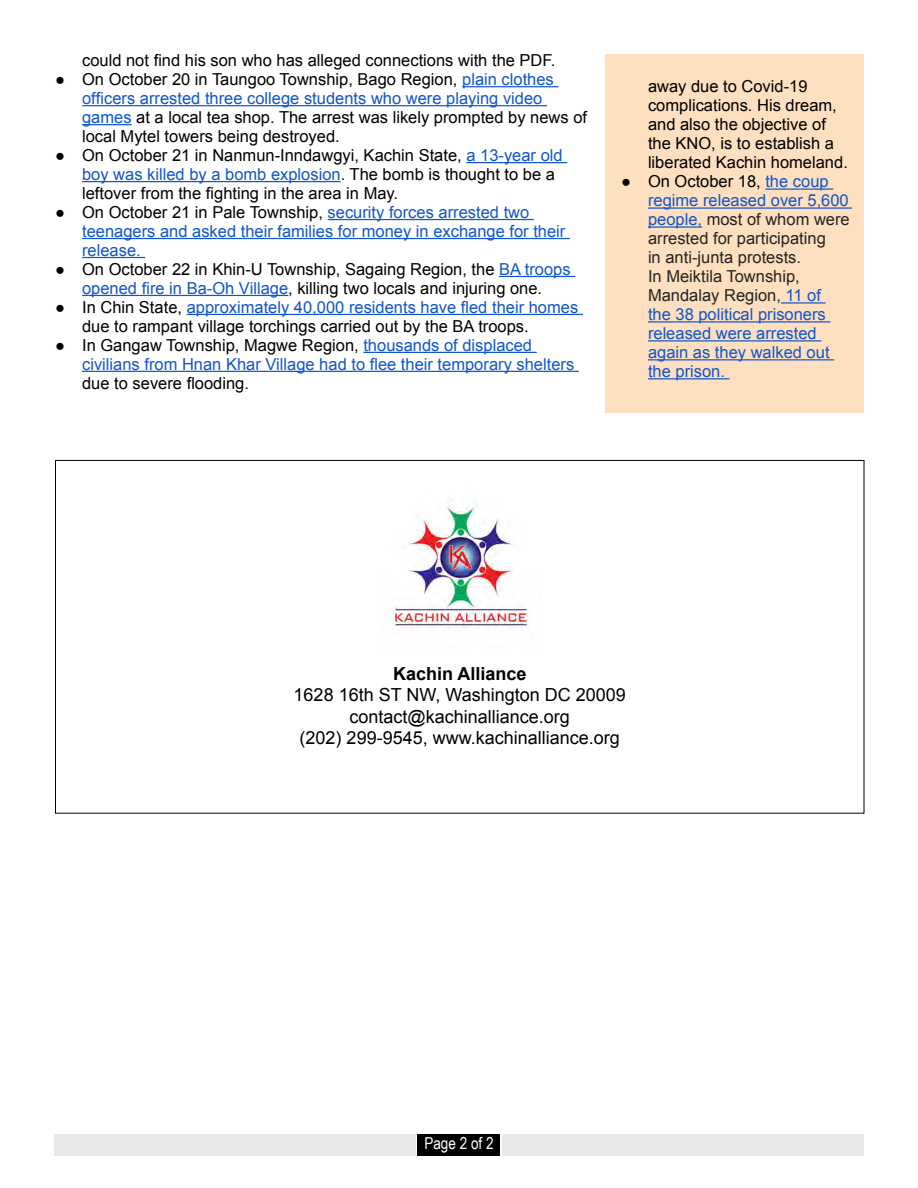
<style>
.page{position:relative;width:918px;height:1188px;background:#fff}
.page>*{position:absolute;margin:0;border:0;box-sizing:border-box;transform-origin:0 0}
.t1{font:18px/21.6px "Arial";color:#000;text-align:center}
.t2{font:700 18px "Arial";color:#000}
.t3{font:16.5px/18.9px "Arial";color:#000}
.t4{font:16.5px/18.9px "Arial";color:#15c}
.t5{font:16.5px "Arial Narrow";color:#fff}
.s1{color:#15c}
.s2{color:#000}
.s3{color:#242423}
</style>
<div class="page">
<img style="left:391px;top:499px;width:139px;height:130px">
<div style="left:418px;top:1134px;width:82px;height:22px;background:#000"></div>
<div style="left:503px;top:1134px;width:361px;height:22px;background:#e6e7e8"></div>
<div style="left:606px;top:54px;width:258px;height:359px;background:#fedfbf"></div>
<div style="left:54px;top:1134px;width:361px;height:22px;background:#e6e7e8"></div>
<hr style="left:765px;top:188px;width:68px;height:2px;background:#15c">
<hr style="left:648px;top:207px;width:204px;height:2px;background:#15c">
<hr style="left:648px;top:226px;width:54px;height:2px;background:#15c">
<hr style="left:781px;top:302px;width:45px;height:2px;background:#15c">
<hr style="left:648px;top:321px;width:183px;height:2px;background:#15c">
<hr style="left:648px;top:340px;width:173px;height:2px;background:#15c">
<hr style="left:648px;top:359px;width:186px;height:1px;background:#15c">
<hr style="left:648px;top:378px;width:82px;height:1px;background:#15c">
<hr style="left:462px;top:86px;width:96px;height:1px;background:#15c">
<hr style="left:82px;top:105px;width:465px;height:1px;background:#15c">
<hr style="left:82px;top:124px;width:50px;height:1px;background:#15c">
<hr style="left:466px;top:162px;width:101px;height:1px;background:#15c">
<hr style="left:82px;top:181px;width:259px;height:1px;background:#15c">
<hr style="left:328px;top:219px;width:206px;height:1px;background:#15c">
<hr style="left:82px;top:238px;width:488px;height:1px;background:#15c">
<hr style="left:82px;top:257px;width:63px;height:1px;background:#15c">
<hr style="left:499px;top:276px;width:76px;height:1px;background:#15c">
<hr style="left:82px;top:295px;width:206px;height:1px;background:#15c">
<hr style="left:187px;top:314px;width:396px;height:1px;background:#15c">
<hr style="left:363px;top:352px;width:174px;height:1px;background:#15c">
<hr style="left:82px;top:371px;width:497px;height:1px;background:#15c">
<p class="t3" style="left:82px;top:51px;width:475px">could not find his son who has alleged connections with the PDF.</p>
<p class="t3" style="left:82px;top:70px;width:507px;text-indent:-27px">● On October 20 in Taungoo Township, Bago Region, <span class="s1">plain clothes officers arrested three college students who were playing video games</span> at a local tea shop. The arrest was likely prompted by news of local Mytel towers being destroyed.</p>
<p class="t3" style="left:82px;top:146px;width:482px;text-indent:-27px">● On October 21 in Nanmun-Inndawgyi, Kachin State, <span class="s1">a 13-year old boy was killed by a bomb explosion</span>. The bomb is thought to be a leftover from the fighting in the area in May.</p>
<p class="t4" style="left:82px;top:203px;width:485px;text-indent:-27px"><span class="s2">● On October 21 in Pale Township,</span> security forces arrested two teenagers and asked their families for money in exchange for their release.</p>
<p class="t3" style="left:55px;top:260px;width:517px;text-align:center">● On October 22 in Khin-U Township, Sagaing Region, the <span class="s1">BA troops opened fire in Ba-Oh Village</span>, killing two locals and injuring one.</p>
<p class="t3" style="left:82px;top:298px;width:498px;text-indent:-27px">● In Chin State, <span class="s1">approximately 40,000 residents have fled their homes </span>due to rampant village torchings carried out by the BA troops.</p>
<p class="t4" style="left:82px;top:336px;width:494px;text-indent:-27px"><span class="s2">● In Gangaw Township, Magwe Region,</span> thousands of displaced civilians from Hnan Khar Village had to flee their temporary shelters</p>
<p class="t3" style="left:82px;top:374px;width:168px">due to severe flooding.</p>
<p class="t3" style="left:648px;top:77px;width:201px">away due to Covid-19 complications. His dream, and also the objective of the KNO, is to establish a liberated Kachin homeland.</p>
<p class="t4" style="left:648px;top:172px;width:203px;text-indent:-27px"><span class="s2">● On October 18,</span> the coup regime released over 5,600 people, <span class="s3">most of whom were arrested for participating<br>in anti-junta protests.<br>In Meiktila Township,<br>Mandalay Region,</span> 11 of<br>the 38 political prisoners released were arrested again as they walked out the prison.</p>
<p class="t2" style="left:393px;top:662px;width:135px">Kachin Alliance</p>
<p class="t1" style="left:294px;top:684px;width:334px">1628 16th ST NW, Washington DC 20009 contact@kachinalliance.org<br>(202) 299-9545, www.kachinalliance.org</p>
<p class="t5" style="left:424px;top:1131px;width:71px">Page 2 of 2</p>
</div>
